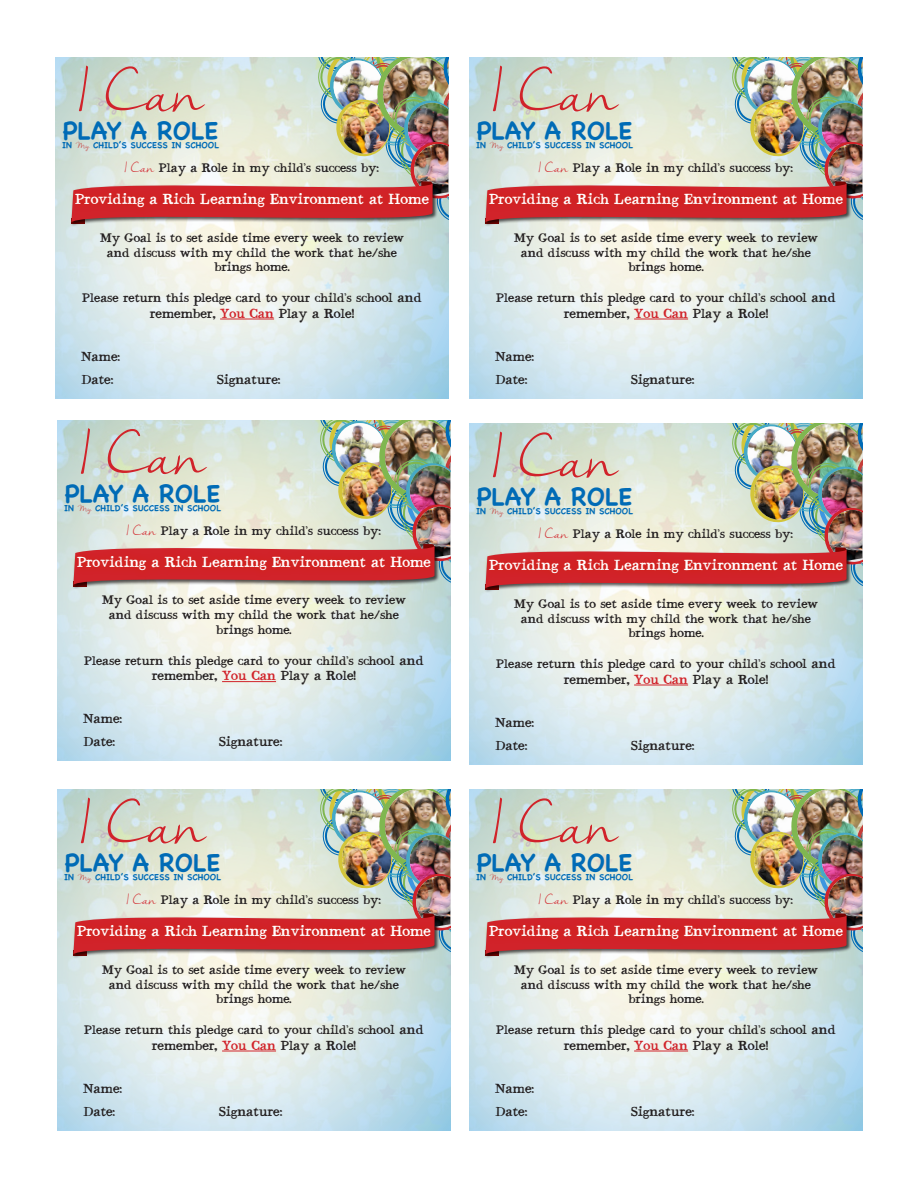
<style>
.page{position:relative;width:918px;height:1188px;background:#fff}
.page>*{position:absolute;margin:0;border:0;box-sizing:border-box;transform-origin:0 0}
.t1{font:52.35px "Nella Sue Demo";color:#d1232a}
.t2{font:700 24.75px "Chalkboard";color:#006bb6}
.t3{font:14.55px "Bodoni Hand";color:#fff}
.t4{font:13.05px "Bodoni Hand";color:#231f20}
.t5{font:12.3px/14.9px "Bodoni Hand";color:#231f20;text-align:center}
.t6{font:700 8.7px "Chalkboard";color:#006bb6}
.s1{font-family:"Nella Sue Demo";font-weight:400;font-size:7.05px;color:#c63e3a}
.s2{font-family:"Nella Sue Demo";color:#d1232a}
.s3{font-size:13.05px}
.s4{color:#d1232a}
</style>
<div class="page">
<hr style="left:220px;top:319px;width:54px;height:1px;background:#d1232a">
<div style="left:70px;top:183px;width:368px;height:44px;background:#231f20;opacity:.75"></div>
<img style="left:71px;top:58px;width:377px;height:167px">
<div style="left:69px;top:187px;width:368px;height:28px;background:#d12226"></div>
<hr style="left:634px;top:319px;width:54px;height:1px;background:#d1232a">
<div style="left:484px;top:183px;width:368px;height:44px;background:#231f20;opacity:.75"></div>
<img style="left:485px;top:58px;width:377px;height:167px">
<div style="left:483px;top:187px;width:368px;height:28px;background:#d12226"></div>
<hr style="left:222px;top:681px;width:54px;height:1px;background:#d1232a">
<div style="left:72px;top:545px;width:368px;height:44px;background:#231f20;opacity:.75"></div>
<img style="left:73px;top:420px;width:377px;height:168px">
<div style="left:71px;top:549px;width:368px;height:29px;background:#d12226"></div>
<hr style="left:222px;top:1051px;width:54px;height:1px;background:#d1232a">
<div style="left:72px;top:915px;width:368px;height:44px;background:#231f20;opacity:.75"></div>
<img style="left:73px;top:790px;width:377px;height:167px">
<div style="left:71px;top:919px;width:368px;height:28px;background:#d12226"></div>
<hr style="left:634px;top:1051px;width:54px;height:1px;background:#d1232a">
<div style="left:484px;top:915px;width:368px;height:44px;background:#231f20;opacity:.75"></div>
<img style="left:485px;top:790px;width:377px;height:167px">
<div style="left:483px;top:919px;width:368px;height:28px;background:#d12226"></div>
<hr style="left:634px;top:685px;width:54px;height:1px;background:#d1232a">
<div style="left:484px;top:549px;width:368px;height:44px;background:#231f20;opacity:.75"></div>
<img style="left:485px;top:424px;width:377px;height:167px">
<div style="left:483px;top:553px;width:368px;height:28px;background:#d12226"></div>
<h1 class="t1" style="left:79px;top:62px;width:126px">I Can</h1>
<h1 class="t1" style="left:493px;top:62px;width:126px">I Can</h1>
<h2 class="t2" style="left:63px;top:116px;width:157px">PLAY A ROLE</h2>
<p class="t6" style="left:62px;top:140px;width:158px">IN <span class="s1">My</span> CHILD’S SUCCESS IN SCHOOL</p>
<h2 class="t2" style="left:477px;top:116px;width:157px">PLAY A ROLE</h2>
<p class="t6" style="left:476px;top:140px;width:158px">IN <span class="s1">My</span> CHILD’S SUCCESS IN SCHOOL</p>
<p class="t5" style="left:125px;top:162px;width:256px"><span class="s2">I Can</span> Play a Role in my child’s success by:</p>
<p class="t5" style="left:539px;top:162px;width:256px"><span class="s2">I Can</span> Play a Role in my child’s success by:</p>
<p class="t3" style="left:75px;top:193px;width:355px">Providing a Rich Learning Environment at Home</p>
<p class="t3" style="left:489px;top:193px;width:355px">Providing a Rich Learning Environment at Home</p>
<p class="t5" style="left:100px;top:232px;width:305px">My Goal is to set aside time every week to review and discuss with my child the work that he/she brings home.</p>
<p class="t5" style="left:82px;top:292px;width:341px">Please return this pledge card to your child’s sch<span class="s3">ool and</span></p>
<p class="t4" style="left:150px;top:307px;width:206px">remember, <span class="s4">You Can</span> Play a Role!</p>
<p class="t5" style="left:514px;top:232px;width:305px">My Goal is to set aside time every week to review and discuss with my child the work that he/she brings home.</p>
<p class="t5" style="left:496px;top:292px;width:341px">Please return this pledge card to your child’s sch<span class="s3">ool and</span></p>
<p class="t4" style="left:564px;top:307px;width:206px">remember, <span class="s4">You Can</span> Play a Role!</p>
<p class="t4" style="left:81px;top:350px;width:41px">Name:</p>
<p class="t4" style="left:495px;top:350px;width:41px">Name:</p>
<p class="t4" style="left:81px;top:373px;width:34px">Date:</p>
<p class="t4" style="left:217px;top:373px;width:65px">Signature:</p>
<p class="t4" style="left:495px;top:373px;width:34px">Date:</p>
<p class="t4" style="left:631px;top:373px;width:65px">Signature:</p>
<h1 class="t1" style="left:81px;top:425px;width:126px">I Can</h1>
<h1 class="t1" style="left:493px;top:428px;width:126px">I Can</h1>
<h2 class="t2" style="left:65px;top:479px;width:157px">PLAY A ROLE</h2>
<p class="t6" style="left:64px;top:503px;width:158px">IN <span class="s1">My</span> CHILD’S SUCCESS IN SCHOOL</p>
<h2 class="t2" style="left:477px;top:482px;width:157px">PLAY A ROLE</h2>
<p class="t6" style="left:476px;top:506px;width:158px">IN <span class="s1">My</span> CHILD’S SUCCESS IN SCHOOL</p>
<p class="t5" style="left:127px;top:524px;width:256px"><span class="s2">I Can</span> Play a Role in my child’s success by:</p>
<p class="t5" style="left:539px;top:528px;width:256px"><span class="s2">I Can</span> Play a Role in my child’s success by:</p>
<p class="t3" style="left:77px;top:555px;width:355px">Providing a Rich Learning Environment at Home</p>
<p class="t3" style="left:489px;top:559px;width:355px">Providing a Rich Learning Environment at Home</p>
<p class="t5" style="left:102px;top:594px;width:305px">My Goal is to set aside time every week to review and discuss with my child the work that he/she brings home.</p>
<p class="t5" style="left:84px;top:654px;width:341px">Please return this pledge card to your child’s sch<span class="s3">ool and</span></p>
<p class="t4" style="left:152px;top:670px;width:206px">remember, <span class="s4">You Can</span> Play a Role!</p>
<p class="t5" style="left:514px;top:598px;width:305px">My Goal is to set aside time every week to review and discuss with my child the work that he/she brings home.</p>
<p class="t5" style="left:496px;top:658px;width:341px">Please return this pledge card to your child’s sch<span class="s3">ool and</span></p>
<p class="t4" style="left:564px;top:673px;width:206px">remember, <span class="s4">You Can</span> Play a Role!</p>
<p class="t4" style="left:83px;top:713px;width:41px">Name:</p>
<p class="t4" style="left:495px;top:716px;width:41px">Name:</p>
<p class="t4" style="left:83px;top:736px;width:34px">Date:</p>
<p class="t4" style="left:219px;top:736px;width:65px">Signature:</p>
<p class="t4" style="left:495px;top:739px;width:34px">Date:</p>
<p class="t4" style="left:631px;top:739px;width:65px">Signature:</p>
<h1 class="t1" style="left:81px;top:794px;width:126px">I Can</h1>
<h1 class="t1" style="left:493px;top:794px;width:126px">I Can</h1>
<h2 class="t2" style="left:65px;top:848px;width:157px">PLAY A ROLE</h2>
<p class="t6" style="left:64px;top:872px;width:158px">IN <span class="s1">My</span> CHILD’S SUCCESS IN SCHOOL</p>
<h2 class="t2" style="left:477px;top:848px;width:157px">PLAY A ROLE</h2>
<p class="t6" style="left:476px;top:872px;width:158px">IN <span class="s1">My</span> CHILD’S SUCCESS IN SCHOOL</p>
<p class="t5" style="left:127px;top:894px;width:256px"><span class="s2">I Can</span> Play a Role in my child’s success by:</p>
<p class="t5" style="left:539px;top:894px;width:256px"><span class="s2">I Can</span> Play a Role in my child’s success by:</p>
<p class="t3" style="left:77px;top:925px;width:355px">Providing a Rich Learning Environment at Home</p>
<p class="t3" style="left:489px;top:925px;width:355px">Providing a Rich Learning Environment at Home</p>
<p class="t5" style="left:102px;top:964px;width:305px">My Goal is to set aside time every week to review and discuss with my child the work that he/she brings home.</p>
<p class="t5" style="left:84px;top:1024px;width:341px">Please return this pledge card to your child’s sch<span class="s3">ool and</span></p>
<p class="t4" style="left:152px;top:1039px;width:206px">remember, <span class="s4">You Can</span> Play a Role!</p>
<p class="t5" style="left:514px;top:964px;width:305px">My Goal is to set aside time every week to review and discuss with my child the work that he/she brings home.</p>
<p class="t5" style="left:496px;top:1024px;width:341px">Please return this pledge card to your child’s sch<span class="s3">ool and</span></p>
<p class="t4" style="left:564px;top:1039px;width:206px">remember, <span class="s4">You Can</span> Play a Role!</p>
<p class="t4" style="left:83px;top:1082px;width:41px">Name:</p>
<p class="t4" style="left:495px;top:1082px;width:41px">Name:</p>
<p class="t4" style="left:83px;top:1105px;width:34px">Date:</p>
<p class="t4" style="left:219px;top:1105px;width:65px">Signature:</p>
<p class="t4" style="left:495px;top:1105px;width:34px">Date:</p>
<p class="t4" style="left:631px;top:1105px;width:65px">Signature:</p>
</div>
